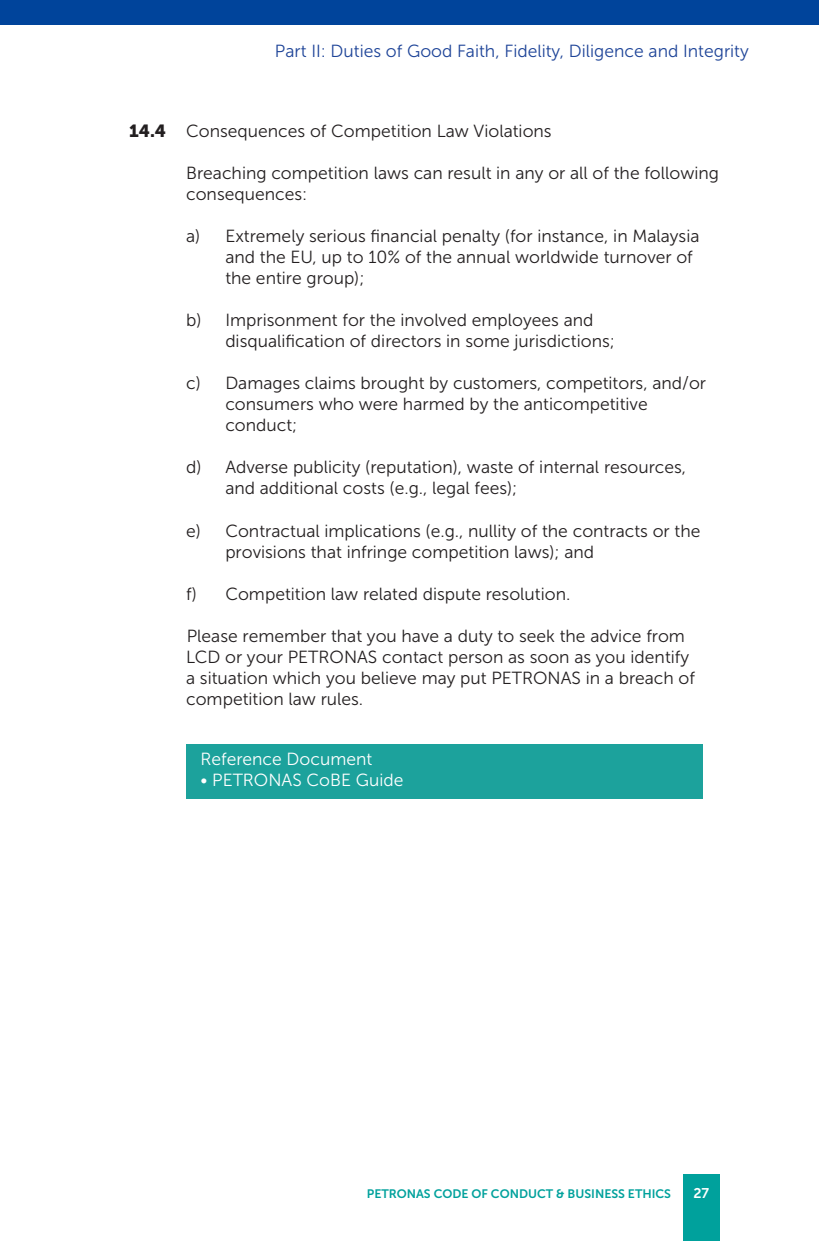
<style>
.page{position:relative;width:819px;height:1241px;background:#fff}
.page>*{position:absolute;margin:0;border:0;box-sizing:border-box;transform-origin:0 0}
.t1{font:17.5px/21px "Museo Sans 300";color:#231f20}
.Chapter_Style{font:17.5px "Museo Sans 300";color:#1e4498}
.t2{font:17.5px "Museo Sans 300";color:#fff}
.t3{font:14px "Museo Sans 700";color:#fff}
.t4{font:12.25px "Museo Sans 700";color:#00a19c}
.s1{font-family:"Museo Sans 900"}
</style>
<div class="page">
<div style="left:683px;top:1173px;width:36px;height:67px;background:#00a19c"></div>
<div style="left:0;top:0;width:819px;height:25px;background:#00449b"></div>
<div style="left:186px;top:744px;width:517px;height:55px;background:#1ca29c"></div>
<p class="Chapter_Style" style="left:275px;top:41px;width:475px">Part II: Duties of Good Faith, Fidelity, Diligence and Integrity</p>
<p class="t1" style="left:129px;top:121px;width:424px"><span class="s1">14.4</span> Consequences of Competition Law Violations</p>
<p class="t1" style="left:186px;top:163px;width:534px">Breaching competition laws can result in any or all of the following consequences:</p>
<p class="t1" style="left:225px;top:226px;width:475px;text-indent:-39px">a) Extremely serious financial penalty (for instance, in Malaysia and the EU, up to 10% of the annual worldwide turnover of the entire group);</p>
<p class="t1" style="left:225px;top:310px;width:391px;text-indent:-39px">b) Imprisonment for the involved employees and disqualification of directors in some jurisdictions;</p>
<p class="t1" style="left:225px;top:373px;width:482px;text-indent:-39px">c) Damages claims brought by customers, competitors, and/or consumers who were harmed by the anticompetitive conduct;</p>
<p class="t1" style="left:225px;top:457px;width:462px;text-indent:-39px">d) Adverse publicity (reputation), waste of internal resources, and additional costs (e.g., legal fees);</p>
<p class="t1" style="left:225px;top:520px;width:476px;text-indent:-39px">e) Contractual implications (e.g., nullity of the contracts or the provisions that infringe competition laws); and</p>
<p class="t1" style="left:186px;top:583px;width:386px">f) Competition law related dispute resolution.</p>
<p class="t1" style="left:186px;top:625px;width:510px">Please remember that you have a duty to seek the advice from LCD or your PETRONAS contact person as soon as you identify a situation which you believe may put PETRONAS in a breach of competition law rules.</p>
<p class="t2" style="left:200px;top:749px;width:173px">Reference Document</p>
<p class="t2" style="left:200px;top:770px;width:204px">• PETRONAS CoBE Guide</p>
<p class="t4" style="left:367px;top:1186px;width:306px">PETRONAS CODE OF CONDUCT &amp; BUSINESS ETHICS</p>
<p class="t3" style="left:693px;top:1184px;width:17px">27</p>
</div>
